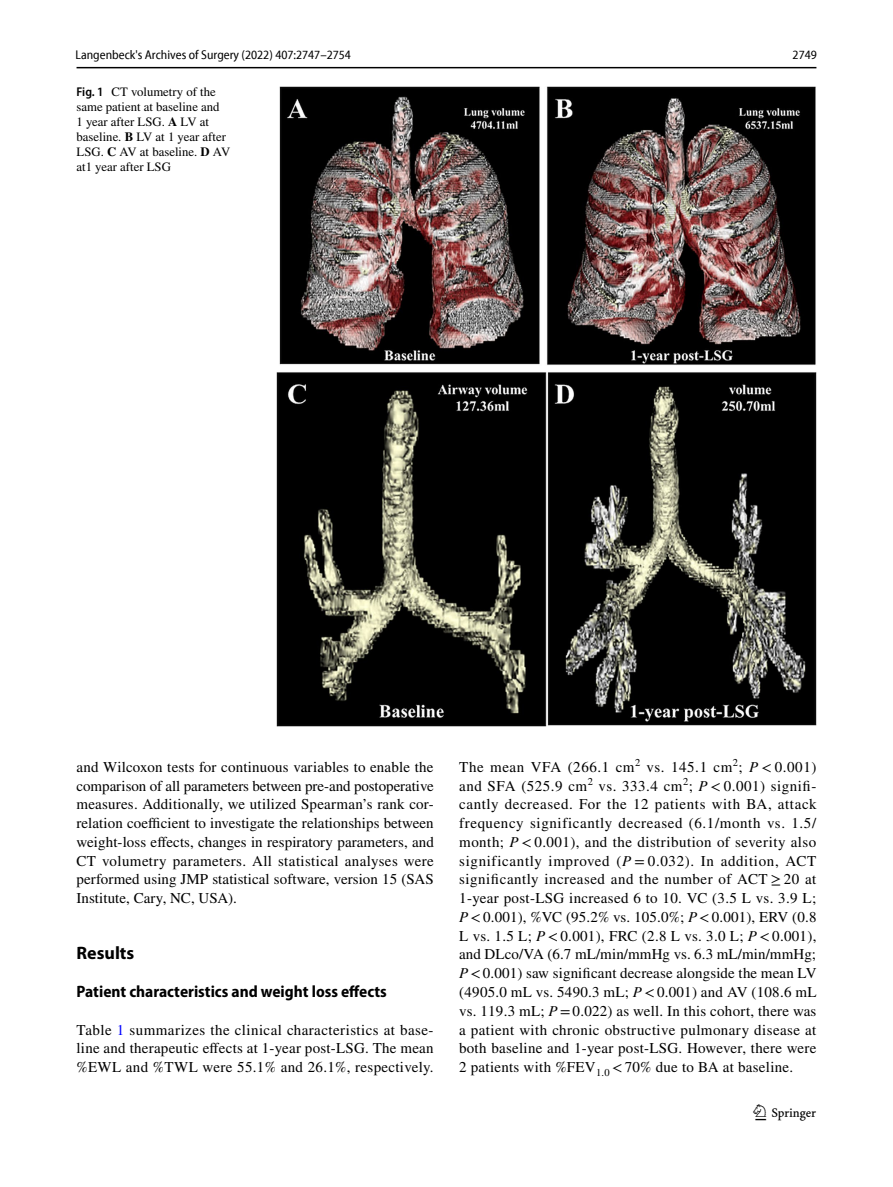
<style>
.page{position:relative;width:893px;height:1187px;background:#fff}
.page>*{position:absolute;margin:0;border:0;box-sizing:border-box;transform-origin:0 0}
.t1{font:22.5px "Springnew Regular 3";color:#000}
.t2{font:700 18px "Myriad Pro";color:#000}
.t3{font:700 semi-condensed 16.5px "Myriad Pro";color:#000}
.t4{font:15px/18.8px "STIX";letter-spacing:.015em;color:#000;text-align:justify}
.t5{font:12.75px/15px "STIX";color:#000}
.t6{font:semi-condensed 12.75px "Myriad Pro Unic";color:#000}
.s1{font-family:"Myriad Pro";font-weight:600;font-stretch:semi-condensed}
.s2{font-weight:700}
.s3{color:#00f}
.s4{font-style:italic}
</style>
<div class="page">
<hr style="left:77px;top:67px;width:739px;height:1px;background:#000">
<img style="left:276px;top:87px;width:540px;height:639px">
<p class="t6" style="left:76px;top:50px;width:277px">Langenbeck's Archives of Surgery (2022) 407:2747–2754</p>
<p class="t6" style="left:793px;top:50px;width:26px">2749</p>
<p class="t5" style="left:77px;top:85px;width:155px"><span class="s1">Fig. 1</span> CT volumetry of the same patient at baseline and<br>1 year after LSG. <span class="s2">A</span> LV at baseline. <span class="s2">B</span> LV at 1 year after<br>LSG. <span class="s2">C</span> AV at baseline. <span class="s2">D</span> AV at1 year after LSG</p>
<p class="t4" style="left:77px;top:758px;width:359px">and Wilcoxon tests for continuous variables to enable the comparison of all parameters between pre-and postoperative measures. Additionally, we utilized Spearman’s rank cor&shy;relation coefficient to investigate the relationships between weight-loss effects, changes in respiratory parameters, and CT volumetry parameters. All statistical analyses were performed using JMP statistical software, version 15 (SAS Institute, Cary, NC, USA).</p>
<p class="t2" style="left:77px;top:941px;width:59px">Results</p>
<p class="t3" style="left:77px;top:982px;width:312px">Patient characteristics and weight loss effects</p>
<p class="t4" style="left:77px;top:1021px;width:359px">Table <span class="s3">1</span> summarizes the clinical characteristics at base&shy;line and therapeutic effects at 1-year post-LSG. The mean %EWL and %TWL were 55.1% and 26.1%, respectively.</p>
<p class="t4" style="left:459px;top:758px;width:359px">The mean VFA (266.1 cm<sup>2</sup> vs. 145.1 cm<sup>2</sup>; <span class="s4">P</span> &lt; 0.001) and SFA (525.9 cm<sup>2</sup> vs. 333.4 cm<sup>2</sup>; <span class="s4">P</span> &lt; 0.001) signifi&shy;cantly decreased. For the 12 patients with BA, attack frequency significantly decreased (6.1/month vs. 1.5/ month; <span class="s4">P</span> &lt; 0.001), and the distribution of severity also significantly improved (<span class="s4">P</span> = 0.032). In addition, ACT significantly increased and the number of ACT ≥ 20 at 1-year post-LSG increased 6 to 10. VC (3.5 L vs. 3.9 L; <span class="s4">P</span>&lt;0.001), %VC (95.2% vs. 105.0%; <span class="s4">P</span>&lt;0.001), ERV (0.8<br>L vs. 1.5 L; <span class="s4">P</span>&lt;0.001), FRC (2.8 L vs. 3.0 L; <span class="s4">P</span>&lt;0.001), and DLco/VA (6.7 mL/min/mmHg vs. 6.3 mL/min/mmHg; <span class="s4">P</span>&lt;0.001) saw significant decrease alongside the mean LV (4905.0 mL vs. 5490.3 mL; <span class="s4">P</span>&lt;0.001) and AV (108.6 mL vs. 119.3 mL; <span class="s4">P</span>=0.022) as well. In this cohort, there was a patient with chronic obstructive pulmonary disease at both baseline and 1-year post-LSG. However, there were 2 patients with %FEV<sub>1.0</sub> &lt;70% due to BA at baseline.</p>
<h1 class="t1" style="left:755px;top:1104px;width:62px">1 3</h1>
</div>
